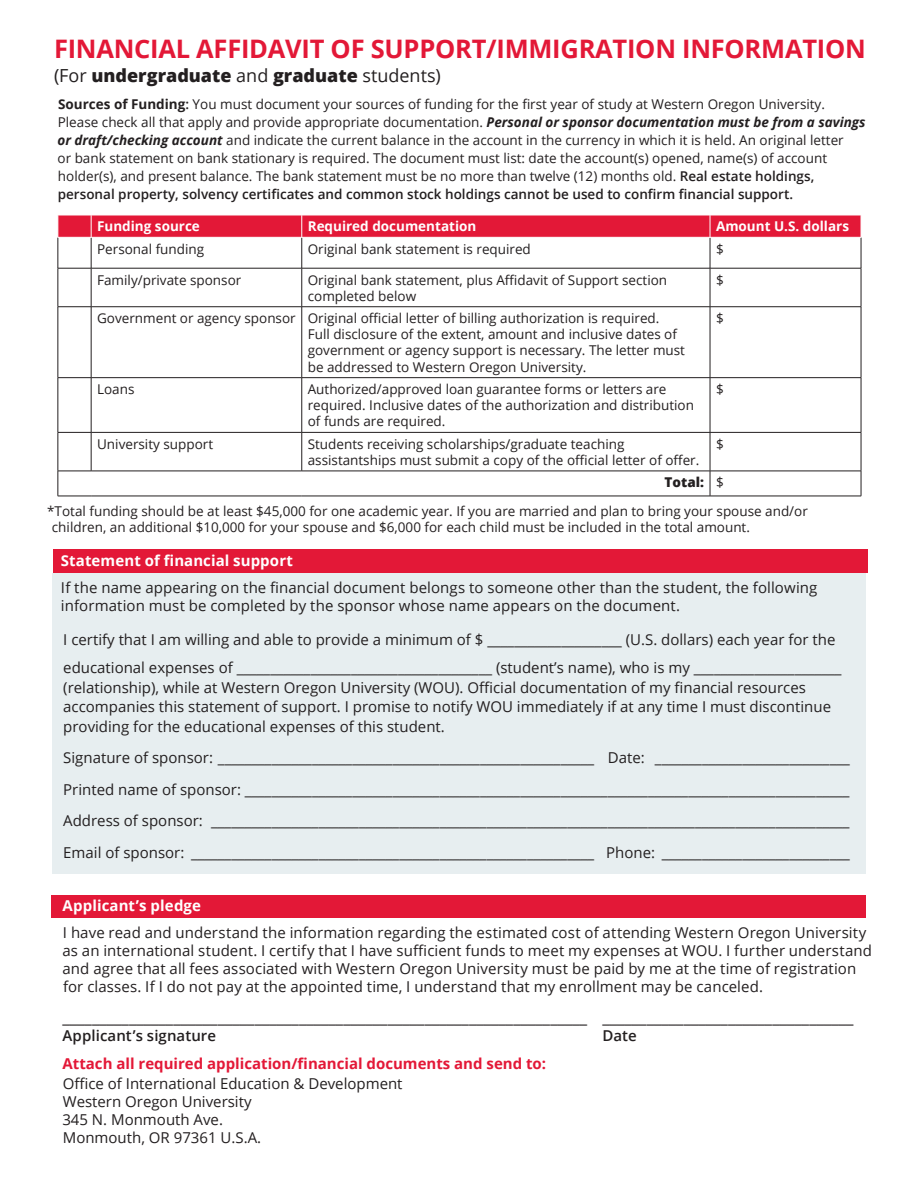
<style>
.page{position:relative;width:918px;height:1188px;background:#fff}
.page>*{position:absolute;margin:0;border:0;box-sizing:border-box;transform-origin:0 0}
.t1{font:700 25.5px "Open Sans";letter-spacing:-.01em;color:#e31837}
.t2{font:18px "Open Sans";color:#231f20}
.t3{font:16.5px "Open Sans";color:#231f20}
.t4{font:15px/18px "Open Sans";color:#231f20}
.t5{font:700 15px "Open Sans";color:#e31837}
.t6{font:700 15px "Open Sans";letter-spacing:.005em;color:#fff}
.t7{font:600 15px "Open Sans";letter-spacing:.005em;color:#231f20}
.t8{font:13.5px/16.2px "Open Sans";color:#231f20}
.t9{font:700 13.5px "Open Sans";color:#fff}
.t10{font:800 13.5px "Open Sans";color:#231f20}
.s1{font-weight:800}
.s2{font-weight:700}
.s3{font-weight:600}
.s4{font-weight:700;font-style:italic}
.s5{font-weight:400}
</style>
<div class="page">
<hr style="left:58px;top:238px;width:1px;height:30px;background:#231f20">
<hr style="left:91px;top:238px;width:1px;height:30px;background:#231f20">
<hr style="left:302px;top:238px;width:1px;height:30px;background:#231f20">
<hr style="left:710px;top:238px;width:1px;height:30px;background:#231f20">
<hr style="left:861px;top:238px;width:1px;height:30px;background:#231f20">
<hr style="left:58px;top:268px;width:33px;height:1px;background:#231f20">
<hr style="left:58px;top:268px;width:1px;height:39px;background:#231f20">
<hr style="left:91px;top:268px;width:211px;height:1px;background:#231f20">
<hr style="left:91px;top:268px;width:1px;height:39px;background:#231f20">
<hr style="left:302px;top:268px;width:408px;height:1px;background:#231f20">
<hr style="left:302px;top:268px;width:1px;height:39px;background:#231f20">
<hr style="left:710px;top:268px;width:151px;height:1px;background:#231f20">
<hr style="left:710px;top:268px;width:1px;height:39px;background:#231f20">
<hr style="left:861px;top:268px;width:1px;height:39px;background:#231f20">
<hr style="left:58px;top:306px;width:33px;height:1px;background:#231f20">
<hr style="left:58px;top:307px;width:1px;height:70px;background:#231f20">
<hr style="left:91px;top:306px;width:211px;height:1px;background:#231f20">
<hr style="left:91px;top:307px;width:1px;height:70px;background:#231f20">
<hr style="left:302px;top:306px;width:408px;height:1px;background:#231f20">
<hr style="left:302px;top:307px;width:1px;height:70px;background:#231f20">
<hr style="left:710px;top:306px;width:151px;height:1px;background:#231f20">
<hr style="left:710px;top:307px;width:1px;height:70px;background:#231f20">
<hr style="left:861px;top:307px;width:1px;height:70px;background:#231f20">
<hr style="left:58px;top:377px;width:33px;height:1px;background:#231f20">
<hr style="left:58px;top:378px;width:1px;height:54px;background:#231f20">
<hr style="left:91px;top:377px;width:211px;height:1px;background:#231f20">
<hr style="left:91px;top:378px;width:1px;height:54px;background:#231f20">
<hr style="left:302px;top:377px;width:408px;height:1px;background:#231f20">
<hr style="left:302px;top:378px;width:1px;height:54px;background:#231f20">
<hr style="left:710px;top:377px;width:151px;height:1px;background:#231f20">
<hr style="left:710px;top:378px;width:1px;height:54px;background:#231f20">
<hr style="left:861px;top:378px;width:1px;height:54px;background:#231f20">
<hr style="left:58px;top:432px;width:33px;height:1px;background:#231f20">
<hr style="left:58px;top:433px;width:1px;height:38px;background:#231f20">
<hr style="left:91px;top:432px;width:211px;height:1px;background:#231f20">
<hr style="left:91px;top:433px;width:1px;height:38px;background:#231f20">
<hr style="left:302px;top:432px;width:408px;height:1px;background:#231f20">
<hr style="left:302px;top:433px;width:1px;height:38px;background:#231f20">
<hr style="left:710px;top:432px;width:151px;height:1px;background:#231f20">
<hr style="left:710px;top:433px;width:1px;height:38px;background:#231f20">
<hr style="left:861px;top:433px;width:1px;height:38px;background:#231f20">
<hr style="left:58px;top:471px;width:33px;height:1px;background:#231f20">
<svg style="left:58px;top:471px;width:1px;height:25px"></svg>
<hr style="left:91px;top:471px;width:211px;height:1px;background:#231f20">
<hr style="left:302px;top:471px;width:408px;height:1px;background:#231f20">
<hr style="left:710px;top:471px;width:151px;height:1px;background:#231f20">
<svg style="left:710px;top:471px;width:1px;height:25px"></svg>
<svg style="left:861px;top:471px;width:1px;height:25px"></svg>
<hr style="left:58px;top:496px;width:33px;height:1px;background:#231f20">
<hr style="left:91px;top:496px;width:211px;height:1px;background:#231f20">
<hr style="left:302px;top:496px;width:408px;height:1px;background:#231f20">
<hr style="left:710px;top:496px;width:151px;height:1px;background:#231f20">
<svg style="left:58px;top:215px;width:803px;height:22px;background:#e3203d"></svg>
<div style="left:53px;top:573px;width:813px;height:301px;background:#e7eef0"></div>
<div style="left:51px;top:896px;width:815px;height:22px;background:#e31837"></div>
<div style="left:53px;top:549px;width:814px;height:24px;background:#e31837"></div>
<h1 class="t1" style="left:54px;top:31px;width:813px">FINANCIAL AFFIDAVIT OF SUPPORT/IMMIGRATION INFORMATION</h1>
<p class="t2" style="left:54px;top:63px;width:388px">(For <span class="s1">undergraduate</span> and <span class="s1">graduate</span> students)</p>
<p class="t8" style="left:57px;top:95px;width:810px;line-height:18px"><span class="s2">Sources of Funding</span><span class="s3">:</span> You must document your sources of funding for the first year of study at Western Oregon University.<br>Please check all that apply and provide appropriate documentation. <span class="s4">Personal or sponsor documentation must be from a savings or draft/checking account</span> and indicate the current balance in the account in the currency in which it is held. An original letter<br>or bank statement on bank stationary is required. The document must list: date the account(s) opened, name(s) of account holder(s), and present balance. The bank statement must be no more than twelve (12) months old. <span class="s3">Real estate holdings, personal property, solvency certificates and common stock holdings cannot be used to confirm financial support.</span></p>
<p class="t9" style="left:97px;top:217px;width:104px">Funding source</p>
<p class="t9" style="left:308px;top:217px;width:170px">Required documentation</p>
<p class="t9" style="left:716px;top:217px;width:135px">Amount U.S. dollars</p>
<p class="t8" style="left:97px;top:240px;width:109px">Personal funding</p>
<p class="t8" style="left:308px;top:240px;width:225px">Original bank statement is required</p>
<p class="t8" style="left:716px;top:240px;width:9px">$</p>
<p class="t8" style="left:97px;top:271px;width:146px">Family/private sponsor</p>
<p class="t8" style="left:308px;top:271px;width:361px">Original bank statement, plus Affidavit of Support section completed below</p>
<p class="t8" style="left:716px;top:271px;width:9px">$</p>
<p class="t8" style="left:308px;top:310px;width:379px;text-indent:-211px">Government or agency sponsor Original official letter of billing authorization is required.<br>Full disclosure of the extent, amount and inclusive dates of government or agency support is necessary. The letter must be addressed to Western Oregon University.</p>
<p class="t8" style="left:716px;top:310px;width:9px">$</p>
<p class="t8" style="left:97px;top:381px;width:39px">Loans</p>
<p class="t8" style="left:308px;top:381px;width:388px">Authorized/approved loan guarantee forms or letters are required. Inclusive dates of the authorization and distribution of funds are required.</p>
<p class="t8" style="left:716px;top:381px;width:9px">$</p>
<p class="t8" style="left:97px;top:435px;width:118px">University support</p>
<p class="t8" style="left:308px;top:435px;width:393px">Students receiving scholarships/graduate teaching assistantships must submit a copy of the official letter of offer.</p>
<p class="t8" style="left:716px;top:435px;width:9px">$</p>
<p class="t10" style="left:665px;top:472px;width:61px">Total: <span class="s5">$</span></p>
<p class="t8" style="left:52px;top:502px;width:758px;text-indent:-5px">*Total funding should be at least $45,000 for one academic year. If you are married and plan to bring your spouse and/or children, an additional $10,000 for your spouse and $6,000 for each child must be included in the total amount.</p>
<p class="t6" style="left:61px;top:549px;width:234px">Statement of financial support</p>
<p class="t4" style="left:61px;top:578px;width:758px">If the name appearing on the financial document belongs to someone other than the student, the following information must be completed by the sponsor whose name appears on the document.</p>
<p class="t4" style="left:63px;top:625px;width:780px;line-height:28.5px">I certify that I am willing and able to provide a minimum of $ ____________________ (U.S. dollars) each year for the educational expenses of ______________________________________ (student’s name), who is my ______________________</p>
<p class="t4" style="left:63px;top:677px;width:769px;line-height:19.5px">(relationship), while at Western Oregon University (WOU). Official documentation of my financial resources accompanies this statement of support. I promise to notify WOU immediately if at any time I must discontinue providing for the educational expenses of this student.</p>
<p class="t4" style="left:63px;top:742px;width:788px;line-height:31.5px;text-align:justify">Signature of sponsor: ________________________________________________________ Date: _____________________________ Printed name of sponsor: __________________________________________________________________________________________ Address of sponsor: _______________________________________________________________________________________________ Email of sponsor: ____________________________________________________________ Phone: ____________________________</p>
<p class="t6" style="left:63px;top:895px;width:140px">Applicant’s pledge</p>
<p class="t4" style="left:63px;top:924px;width:811px">I have read and understand the information regarding the estimated cost of attending Western Oregon University as an international student. I certify that I have sufficient funds to meet my expenses at WOU. I further understand and agree that all fees associated with Western Oregon University must be paid by me at the time of registration for classes. If I do not pay at the appointed time, I understand that my enrollment may be canceled.</p>
<p class="t3" style="left:62px;top:1005px;width:793px">_______________________________________________________________________ __________________________________</p>
<p class="t7" style="left:62px;top:1025px;width:155px">Applicant’s signature</p>
<p class="t7" style="left:602px;top:1025px;width:36px">Date</p>
<p class="t5" style="left:63px;top:1053px;width:485px">Attach all required application/financial documents and send to:</p>
<p class="t4" style="left:62px;top:1074px;width:342px">Office of International Education &amp; Development<br>Western Oregon University<br>345 N. Monmouth Ave.<br>Monmouth, OR 97361 U.S.A.</p>
</div>
